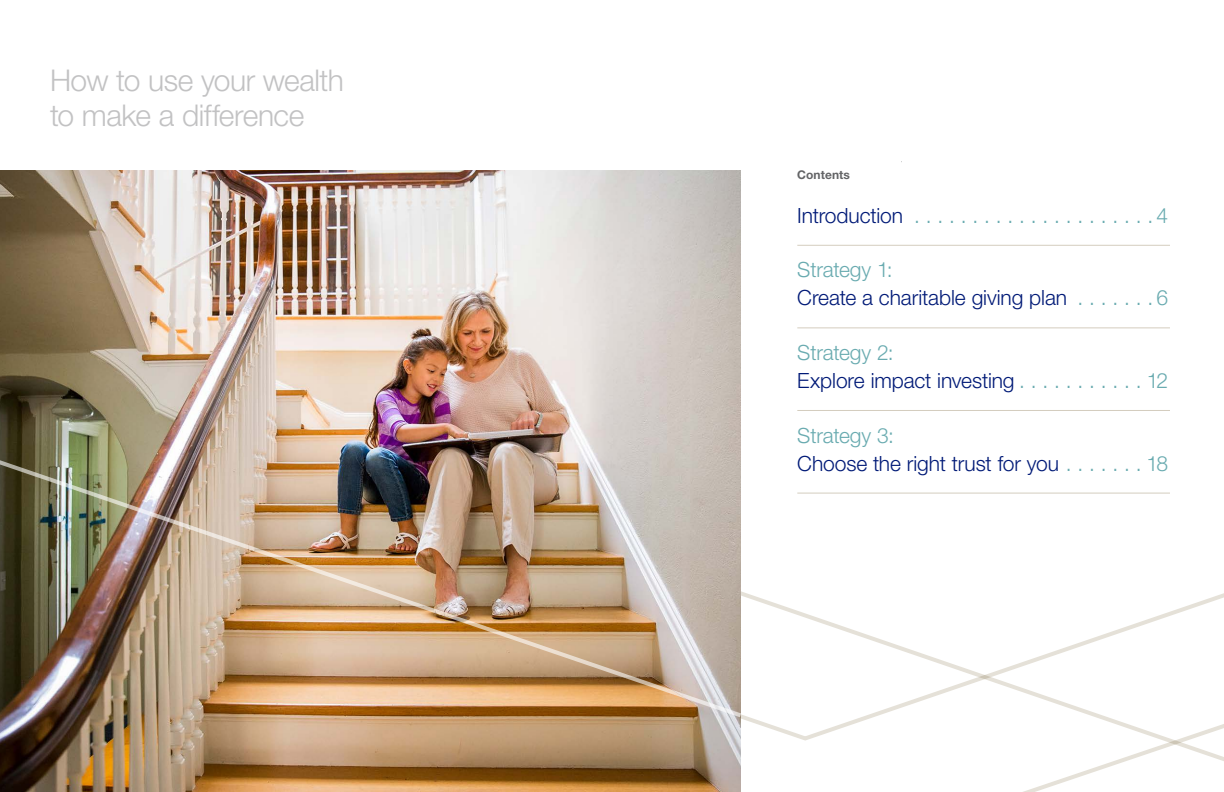
<style>
.page{position:relative;width:1224px;height:792px;background:#fff}
.page>*{position:absolute;margin:0;border:0;box-sizing:border-box;transform-origin:0 0}
.t1{font:300 30px/35px "Helvetica Neue LT Std";letter-spacing:-.015em;color:#c2c2c3}
.t2{font:300 21px/28px "Helvetica Neue LT Std";letter-spacing:-.005em;color:#001a77}
.t3{font:300 21px/28px "Helvetica Neue LT Std";letter-spacing:-.005em;color:#69abb0}
.t4{font:700 12px "Helvetica Neue LT Std";letter-spacing:.005em;color:#636466}
.s1{color:#001a77}
.s2{color:#69abb0}
</style>
<div class="page">
<img style="left:0;top:170px;width:741px;height:622px">
<svg style="left:1023px;top:742px;width:201px;height:50px"></svg>
<hr style="left:797px;top:245px;width:373px;height:1px;background:#d4cdbe">
<hr style="left:797px;top:327px;width:373px;height:1px;background:#d4cdbe">
<hr style="left:797px;top:410px;width:373px;height:1px;background:#d4cdbe">
<svg style="left:735px;top:492px;width:489px;height:250px"></svg>
<img style="left:0;top:456px;width:746px;height:262px">
<h1 class="t1" style="left:50px;top:63px;width:295px">How to use your wealth to make a difference</h1>
<p class="t4" style="left:797px;top:167px;width:54px">Contents</p>
<p class="t3" style="left:797px;top:201px;width:373px"><span class="s1">Introduction</span> . . . . . . . . . . . . . . . . . . . . 4</p>
<p class="t2" style="left:797px;top:256px;width:373px"><span class="s2">Strategy 1:<br></span>Create a charitable giving plan <span class="s2">. . . . . . 6</span></p>
<p class="t3" style="left:797px;top:338px;width:373px">Strategy 2:<br><span class="s1">Explore impact investing</span> . . . . . . . . . . 12</p>
<p class="t2" style="left:797px;top:421px;width:373px"><span class="s2">Strategy 3:<br></span>Choose the right trust for you <span class="s2">. . . . . . 18</span></p>
</div>
